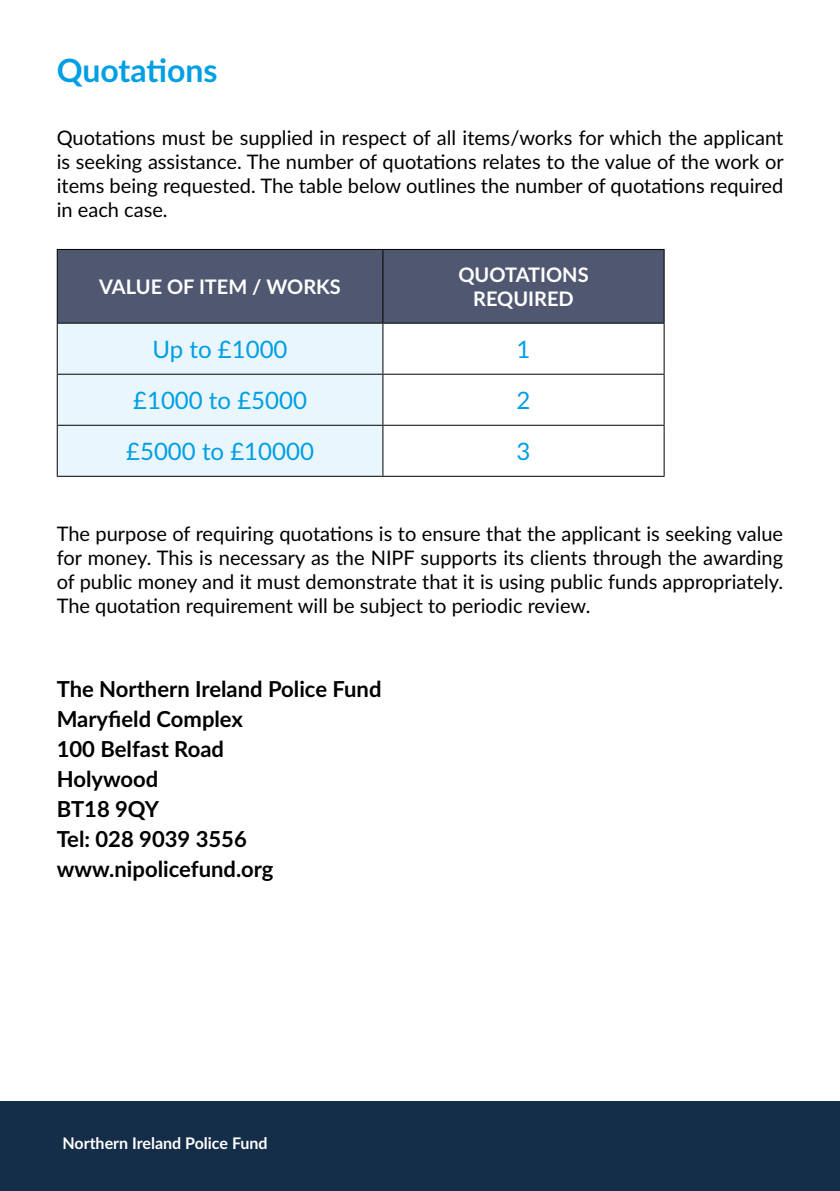
<style>
.page{position:relative;width:840px;height:1191px;background:#fff}
.page>*{position:absolute;margin:0;border:0;box-sizing:border-box;transform-origin:0 0}
.List_Paragraph{font:700 32px "Lato";color:#009fe3}
.List_Paragraph-2{font:24px "Lato";color:#009fe3}
.t1{font:700 22px "Lato";color:#000}
.List_Paragraph-3{font:20px/24px "Lato";color:#000;text-align:justify}
.List_Paragraph-4{font:700 20px "Lato";color:#fff}
.t2{font:700 16px "Lato";color:#fff}
</style>
<div class="page">
<div style="left:58px;top:250px;width:605px;height:73px;background:#505871"></div>
<div style="left:58px;top:324px;width:324px;height:152px;background:#eaf6fe"></div>
<hr style="left:57px;top:249px;width:325px;height:1px;background:#000">
<hr style="left:57px;top:250px;width:1px;height:73px;background:#000">
<hr style="left:382px;top:249px;width:282px;height:1px;background:#000">
<hr style="left:382px;top:250px;width:1px;height:73px;background:#000">
<hr style="left:663px;top:250px;width:1px;height:73px;background:#000">
<hr style="left:57px;top:323px;width:325px;height:1px;background:#000">
<hr style="left:57px;top:324px;width:1px;height:50px;background:#000">
<hr style="left:382px;top:323px;width:282px;height:1px;background:#000">
<hr style="left:382px;top:324px;width:1px;height:50px;background:#000">
<hr style="left:663px;top:324px;width:1px;height:50px;background:#000">
<hr style="left:57px;top:374px;width:325px;height:1px;background:#000">
<hr style="left:57px;top:375px;width:1px;height:50px;background:#000">
<hr style="left:382px;top:374px;width:282px;height:1px;background:#000">
<hr style="left:382px;top:375px;width:1px;height:50px;background:#000">
<hr style="left:663px;top:375px;width:1px;height:50px;background:#000">
<hr style="left:57px;top:425px;width:325px;height:1px;background:#000">
<hr style="left:57px;top:426px;width:1px;height:50px;background:#000">
<hr style="left:382px;top:425px;width:282px;height:1px;background:#000">
<hr style="left:382px;top:426px;width:1px;height:50px;background:#000">
<hr style="left:663px;top:426px;width:1px;height:50px;background:#000">
<hr style="left:57px;top:476px;width:325px;height:1px;background:#000">
<hr style="left:382px;top:476px;width:282px;height:1px;background:#000">
<div style="left:0;top:1101px;width:839px;height:90px;background:#142d48"></div>
<p class="List_Paragraph" style="left:57px;top:47px;width:162px">Quotations</p>
<p class="List_Paragraph-3" style="left:57px;top:125px;width:728px">Quotations must be supplied in respect of all items/works for which the applicant is seeking assistance. The number of quotations relates to the value of the work or items being requested. The table below outlines the number of quotations required in each case.</p>
<p class="List_Paragraph-4" style="left:99px;top:272px;width:243px">VALUE OF ITEM / WORKS</p>
<p class="List_Paragraph-4" style="left:458px;top:260px;width:132px">QUOTATIONS</p>
<p class="List_Paragraph-4" style="left:473px;top:284px;width:102px">REQUIRED</p>
<p class="List_Paragraph-2" style="left:152px;top:332px;width:136px">Up to £1000</p>
<p class="List_Paragraph-2" style="left:516px;top:332px;width:15px">1</p>
<p class="List_Paragraph-2" style="left:133px;top:383px;width:175px">£1000 to £5000</p>
<p class="List_Paragraph-2" style="left:516px;top:383px;width:15px">2</p>
<p class="List_Paragraph-2" style="left:126px;top:434px;width:189px">£5000 to £10000</p>
<p class="List_Paragraph-2" style="left:516px;top:434px;width:15px">3</p>
<p class="List_Paragraph-3" style="left:57px;top:521px;width:727px">The purpose of requiring quotations is to ensure that the applicant is seeking value for money. This is necessary as the NIPF supports its clients through the awarding of public money and it must demonstrate that it is using public funds appropriately.<br>The quotation requirement will be subject to periodic review.</p>
<p class="t1" style="left:57px;top:672px;width:326px">The Northern Ireland Police Fund</p>
<p class="t1" style="left:57px;top:702px;width:188px">Maryfield Complex</p>
<p class="t1" style="left:57px;top:732px;width:169px">100 Belfast Road</p>
<p class="t1" style="left:57px;top:762px;width:103px">Holywood</p>
<p class="t1" style="left:57px;top:792px;width:104px">BT18 9QY</p>
<p class="t1" style="left:57px;top:822px;width:191px">Tel: 028 9039 3556</p>
<p class="t1" style="left:57px;top:852px;width:218px">www.nipolicefund.org</p>
<p class="t2" style="left:62px;top:1131px;width:207px">Northern Ireland Police Fund</p>
</div>
